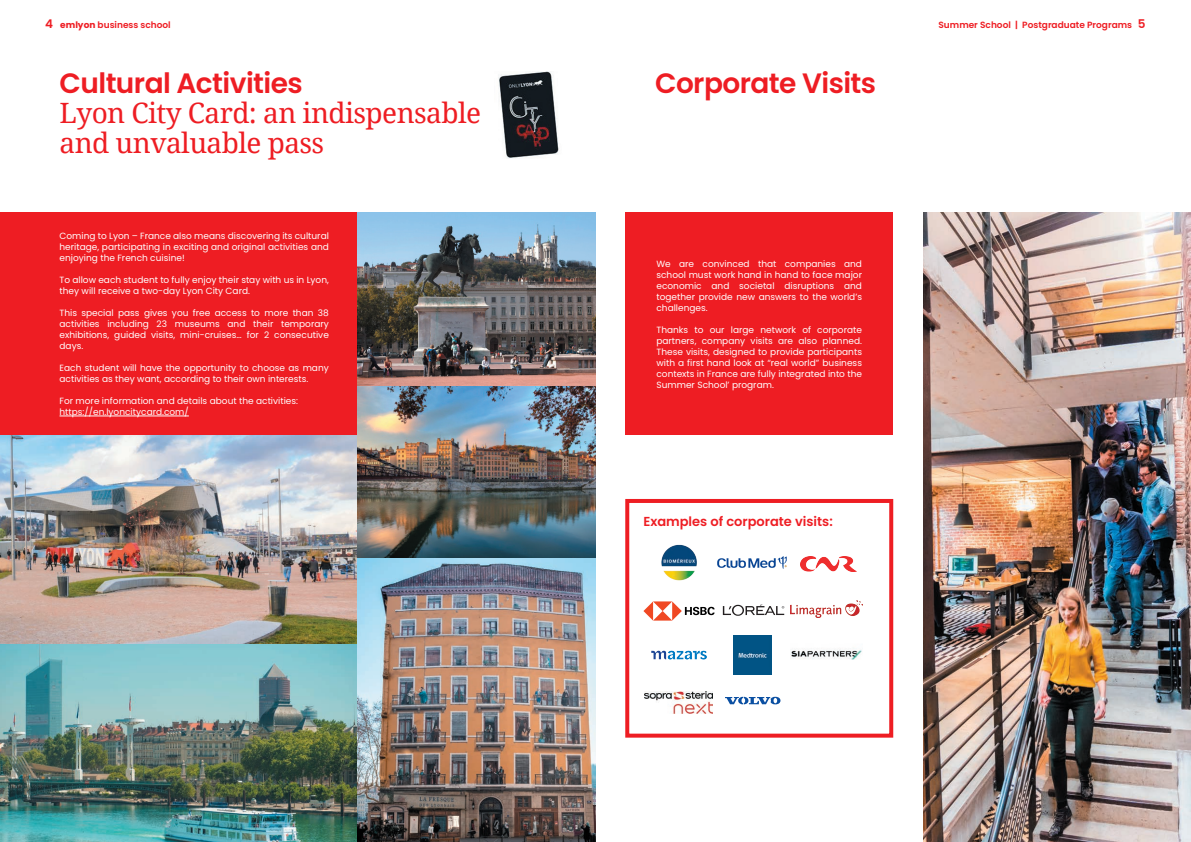
<style>
.page{position:relative;width:1191px;height:842px;background:#fff}
.page>*{position:absolute;margin:0;border:0;box-sizing:border-box;transform-origin:0 0}
.t1{font:28px/30px "Noto Serif";letter-spacing:-.02em;color:#ee1d23}
.t2{font:600 28px "Poppins";letter-spacing:-.02em;color:#ee1d23}
.t3{font:600 13px "Poppins";color:#ee1d23}
.t4{font:9px/11px "Poppins";color:#fff;text-align:justify}
.t5{font:600 9px "Poppins";color:#ee1d23}
.s1{font-size:12px}
.s2{font-weight:700}
</style>
<div class="page">
<div style="left:625px;top:499px;width:268px;height:239px;border:4px solid #ee1d23"></div>
<img style="left:923px;top:213px;width:268px;height:629px">
<img style="left:661px;top:544px;width:36px;height:37px">
<svg style="left:717px;top:556px;width:70px;height:13px"></svg>
<img style="left:800px;top:557px;width:56px;height:15px">
<img style="left:0;top:435px;width:357px;height:407px">
<img style="left:357px;top:213px;width:238px;height:629px">
<div style="left:0;top:213px;width:357px;height:222px;background:#ee1d23"></div>
<hr style="left:60px;top:416px;width:129px;height:1px;background:#fff">
<img style="left:498px;top:72px;width:61px;height:86px">
<div style="left:625px;top:213px;width:268px;height:222px;background:#ee1d23"></div>
<svg style="left:643px;top:601px;width:71px;height:20px"></svg>
<svg style="left:723px;top:605px;width:61px;height:11px"></svg>
<img style="left:791px;top:600px;width:71px;height:17px">
<img style="left:651px;top:650px;width:56px;height:10px">
<img style="left:733px;top:636px;width:39px;height:38px">
<img style="left:791px;top:649px;width:71px;height:11px">
<img style="left:645px;top:692px;width:67px;height:21px">
<svg style="left:725px;top:697px;width:55px;height:7px"></svg>
<p class="t5" style="left:45px;top:20px;width:127px"><span class="s1">4</span> <span class="s2">emlyon</span> business school</p>
<p class="t5" style="left:938px;top:20px;width:209px">Summer School | Postgraduate Programs <span class="s1">5</span></p>
<h1 class="t2" style="left:60px;top:67px;width:245px">Cultural Activities</h1>
<h1 class="t1" style="left:60px;top:97px;width:423px">Lyon City Card: an indispensable and unvaluable pass</h1>
<p class="t4" style="left:60px;top:230px;width:271px">Coming to Lyon – France also means discovering its cultural heritage, participating in exciting and original activities and enjoying the French cuisine!</p>
<p class="t4" style="left:60px;top:274px;width:271px">To allow each student to fully enjoy their stay with us in Lyon, they will receive a two-day Lyon City Card.</p>
<p class="t4" style="left:60px;top:307px;width:271px">This special pass gives you free access to more than 38 activities including 23 museums and their temporary exhibitions, guided visits, mini-cruises… for 2 consecutive days.</p>
<p class="t4" style="left:60px;top:362px;width:271px">Each student will have the opportunity to choose as many activities as they want, according to their own interests.</p>
<p class="t4" style="left:60px;top:395px;width:240px">For more information and details about the activities: https://en.lyoncitycard.com/</p>
<h1 class="t2" style="left:655px;top:67px;width:223px">Corporate Visits</h1>
<p class="t4" style="left:656px;top:258px;width:207px">We are convinced that companies and school must work hand in hand to face major economic and societal disruptions and together provide new answers to the world’s challenges.</p>
<p class="t4" style="left:656px;top:324px;width:207px">Thanks to our large network of corporate partners, company visits are also planned.<br>These visits, designed to provide participants with a first hand look at “real world” business contexts in France are fully integrated into the Summer School’ program.</p>
<h2 class="t3" style="left:643px;top:514px;width:191px">Examples of corporate visits:</h2>
</div>
